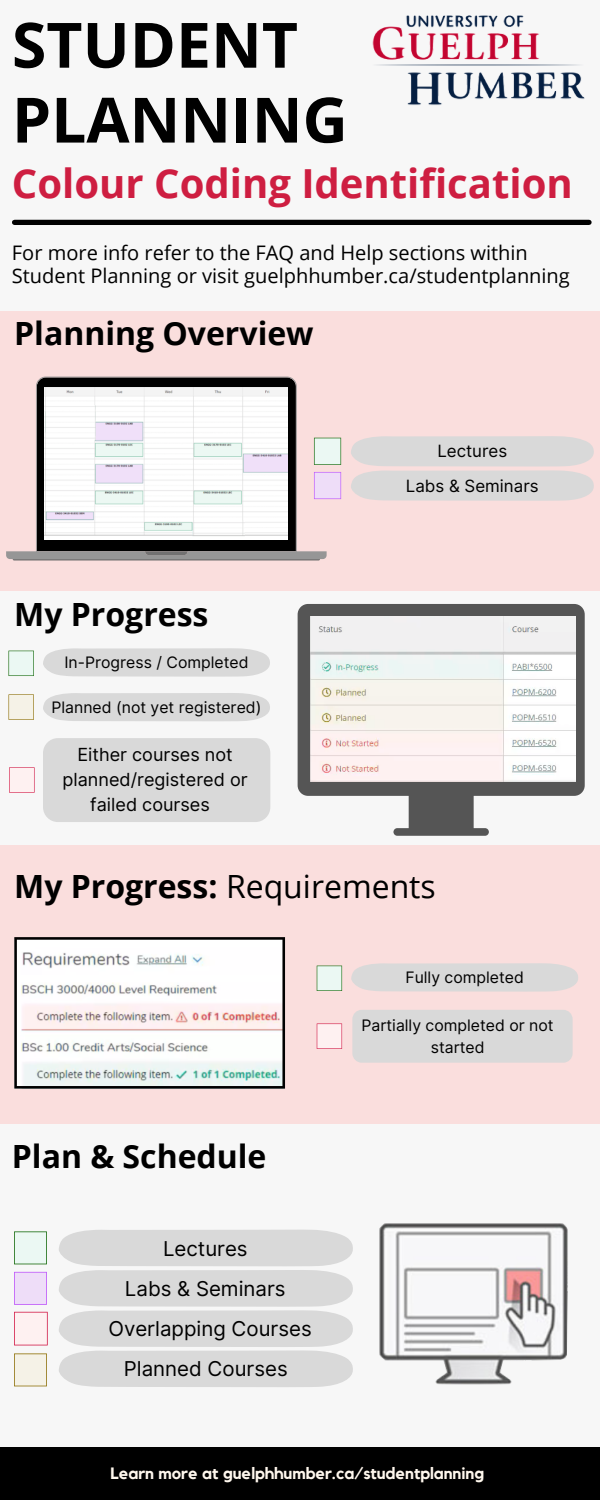
<style>
.page{position:relative;width:600px;height:1500px;background:#f7f7f7}
.page>*{position:absolute;margin:0;border:0;box-sizing:border-box;transform-origin:0 0}
.t1{font:700 62.5px/74.9px "Open Sans";color:#000}
.t2{font:700 40.1px "Open Sans";color:#ce1e41}
.t3{font:700 32px "Open Sans";color:#000}
.t4{font:32px "Open Sans";color:#000}
.t5{font:20.5px/39.9px "Inter";color:#000;text-align:center}
.t6{font:20.1px/24px "Open Sans";color:#000}
.t7{font:18.1px "Inter";color:#000}
.t8{font:18px/25px "Inter";color:#000;text-align:center}
.t9{font:16.9px/34.2px "Inter";color:#000;text-align:center}
.t10{font:700 16.4px "Kollektif";color:#fff8ee}
.t11{font:15.8px/21.9px "Inter";color:#000;text-align:center}
.s1{font-weight:700}
</style>
<div class="page">
<div style="left:0;top:845px;width:600px;height:278px;background:#fadedd"></div>
<div style="left:0;top:1448px;width:600px;height:52px;background:#000"></div>
<div style="left:0;top:312px;width:600px;height:279px;background:#fadedd"></div>
<svg style="left:327px;top:438px;width:15px;height:27px"></svg>
<svg style="left:327px;top:472px;width:15px;height:27px"></svg>
<svg style="left:351px;top:436px;width:243px;height:65px;background:#ddd9d9"></svg>
<svg style="left:6px;top:377px;width:321px;height:182px"></svg>
<svg style="left:13px;top:551px;width:307px;height:10px;background:#959393"></svg>
<div style="left:15px;top:220px;width:574px;height:5px;background:#000"></div>
<div style="left:43px;top:738px;width:227px;height:84px;background:#d9d9d9;border-radius:15px"></div>
<svg style="left:43px;top:648px;width:227px;height:29px;background:#dbdbdb"></svg>
<svg style="left:9px;top:694px;width:25px;height:26px"></svg>
<svg style="left:9px;top:651px;width:25px;height:25px"></svg>
<svg style="left:9px;top:767px;width:26px;height:26px"></svg>
<div style="left:43px;top:693px;width:227px;height:28px;background:#d9d9d9"></div>
<div style="left:14px;top:1232px;width:33px;height:32px;background:#ebf8f3"></div>
<hr style="left:14px;top:1232px;width:1px;height:32px;background:#0b6200">
<hr style="left:46px;top:1232px;width:1px;height:32px;background:#0b6200">
<hr style="left:15px;top:1264px;width:31px;height:1px;background:#0b6200">
<hr style="left:15px;top:1231px;width:31px;height:1px;background:#0b6200">
<div style="left:14px;top:1272px;width:33px;height:32px;background:#eeddf8"></div>
<hr style="left:14px;top:1273px;width:1px;height:31px;background:#bb50fa">
<hr style="left:46px;top:1273px;width:1px;height:31px;background:#bb50fa">
<hr style="left:15px;top:1304px;width:31px;height:1px;background:#bb50fa">
<hr style="left:15px;top:1272px;width:31px;height:1px;background:#bb50fa">
<div style="left:14px;top:1354px;width:33px;height:32px;background:#f5f2e7"></div>
<hr style="left:14px;top:1354px;width:1px;height:32px;background:#896a00">
<hr style="left:46px;top:1354px;width:1px;height:32px;background:#896a00">
<hr style="left:15px;top:1386px;width:31px;height:1px;background:#896a00">
<hr style="left:15px;top:1353px;width:31px;height:1px;background:#896a00">
<svg style="left:59px;top:1229px;width:294px;height:158px;background:#dcdcdc"></svg>
<div style="left:14px;top:1312px;width:33px;height:33px;background:#fef1f1"></div>
<hr style="left:14px;top:1313px;width:1px;height:32px;background:#d11442">
<hr style="left:47px;top:1313px;width:1px;height:32px;background:#d11442">
<hr style="left:15px;top:1345px;width:32px;height:1px;background:#d11442">
<hr style="left:15px;top:1312px;width:32px;height:1px;background:#d11442">
<svg style="left:298px;top:604px;width:287px;height:232px;fill:#555"></svg>
<svg style="left:351px;top:963px;width:227px;height:29px;background:#dbd9d9"></svg>
<svg style="left:317px;top:1024px;width:26px;height:25px"></svg>
<svg style="left:317px;top:966px;width:26px;height:25px"></svg>
<div style="left:352px;top:1010px;width:221px;height:53px;background:#d9d9d9;border-radius:9px"></div>
<img style="left:379px;top:1223px;width:189px;height:162px">
<img style="left:372px;top:15px;width:213px;height:90px">
<img style="left:45px;top:388px;width:243px;height:152px">
<img style="left:310px;top:617px;width:266px;height:165px">
<svg style="left:14px;top:937px;width:271px;height:152px;background:#e4e3e2"></svg>
<h1 class="t1" style="left:12px;top:6px;width:337px">STUDENT<br>PLANNING</h1>
<h2 class="t2" style="left:12px;top:155px;width:562px">Colour Coding Identification</h2>
<p class="t6" style="left:12px;top:240px;width:560px">For more info refer to the FAQ and Help sections within<br>Student Planning or visit guelphhumber.ca/studentplanning</p>
<h3 class="t3" style="left:14px;top:311px;width:301px">Planning Overview</h3>
<h3 class="t3" style="left:14px;top:592px;width:196px">My Progress</h3>
<p class="t11" style="left:64px;top:651px;width:186px">In-Progress / Completed</p>
<p class="t11" style="left:51px;top:696px;width:211px">Planned (not yet registered)</p>
<p class="t8" style="left:63px;top:742px;width:187px">Either courses not planned/registered or</p>
<p class="t7" style="left:90px;top:794px;width:121px">failed courses</p>
<p class="t9" style="left:406px;top:434px;width:134px">Lectures<br>Labs &amp; Seminars</p>
<h3 class="t4" style="left:14px;top:864px;width:423px"><span class="s1">My Progress:</span> Requirements</h3>
<h3 class="t3" style="left:12px;top:1134px;width:256px">Plan &amp; Schedule</h3>
<p class="t5" style="left:108px;top:1229px;width:205px">Lectures<br>Labs &amp; Seminars<br>Overlapping Courses<br>Planned Courses</p>
<p class="t11" style="left:405px;top:966px;width:120px">Fully completed</p>
<p class="t11" style="left:362px;top:1014px;width:194px">Partially completed or not started</p>
<p class="t10" style="left:110px;top:1466px;width:375px">Learn more at guelphhumber.ca/studentplanning</p>
</div>
